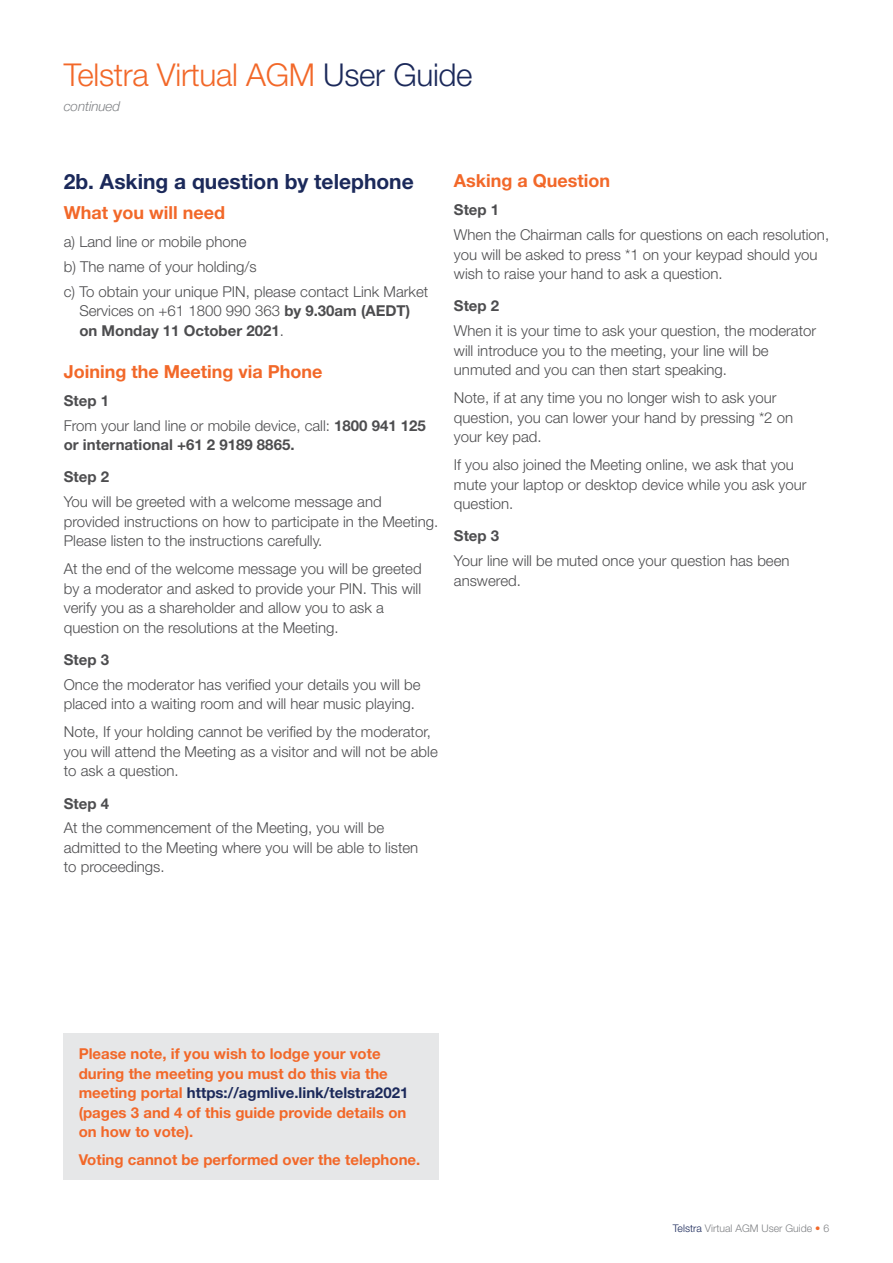
<style>
.page{position:relative;width:893px;height:1263px;background:#fff}
.page>*{position:absolute;margin:0;border:0;box-sizing:border-box;transform-origin:0 0}
.t1{font:300 31.5px "Helvetica Neue LT Std";letter-spacing:-.01em;color:#f26829}
.t2{font:700 21px "Helvetica Neue LT Std";color:#1b295a}
.t3{font:700 18px "Helvetica Neue LT Std";color:#f26829}
.t4{font:300 15px/19.5px "Helvetica Neue LT Std";color:#4d4d4f}
.t5{font:700 15px/19.5px "Helvetica Neue LT Std";color:#f26829}
.t6{font:700 15px/19.5px "Helvetica Neue LT Std";color:#4d4d4f}
.t7{font:italic 300 13.5px "Helvetica Neue";letter-spacing:-.01em;color:#808285}
.t8{font:300 10.5px "Helvetica Neue LT Std";color:#808285}
.s1{color:#1b295a}
.s2{font-weight:700}
.s3{font-weight:300}
.s4{color:#f26829}
</style>
<div class="page">
<div style="left:64px;top:1033px;width:375px;height:147px;background:#e6e7e8"></div>
<h1 class="t1" style="left:64px;top:56px;width:410px">Telstra Virtual AGM <span class="s1">User Guide</span></h1>
<p class="t7" style="left:64px;top:95px;width:58px">continued</p>
<h4 class="t2" style="left:64px;top:169px;width:351px">2b. Asking a question by telephone</h4>
<h5 class="t3" style="left:64px;top:201px;width:163px">What you will need</h5>
<p class="t4" style="left:64px;top:231px;width:184px">a) Land line or mobile phone</p>
<p class="t4" style="left:64px;top:256px;width:194px">b) The name of your holding/s</p>
<p class="t4" style="left:79px;top:281px;width:350px;text-indent:-16px">c) To obtain your unique PIN, please contact Link Market<br>Services on +61 1800 990 363 <span class="s2">by 9.30am (AEDT) on Monday 11 October 2021</span>.</p>
<h5 class="t3" style="left:64px;top:360px;width:260px">Joining the Meeting via Phone</h5>
<h6 class="t6" style="left:64px;top:390px;width:47px">Step 1</h6>
<p class="t6" style="left:64px;top:415px;width:364px"><span class="s3">From your land line or mobile device, call:</span> 1800 941 125 or international +61 2 9189 8865.</p>
<h6 class="t6" style="left:64px;top:467px;width:47px">Step 2</h6>
<p class="t4" style="left:64px;top:492px;width:376px">You will be greeted with a welcome message and provided instructions on how to participate in the Meeting.<br>Please listen to the instructions carefully.</p>
<p class="t4" style="left:64px;top:559px;width:359px">At the end of the welcome message you will be greeted by a moderator and asked to provide your PIN. This will verify you as a shareholder and allow you to ask a question on the resolutions at the Meeting.</p>
<h6 class="t6" style="left:64px;top:649px;width:47px">Step 3</h6>
<p class="t4" style="left:64px;top:674px;width:358px">Once the moderator has verified your details you will be placed into a waiting room and will hear music playing.</p>
<p class="t4" style="left:64px;top:722px;width:375px">Note, If your holding cannot be verified by the moderator, you will attend the Meeting as a visitor and will not be able to ask a question.</p>
<h6 class="t6" style="left:64px;top:793px;width:47px">Step 4</h6>
<p class="t4" style="left:64px;top:818px;width:356px">At the commencement of the Meeting, you will be admitted to the Meeting where you will be able to listen to proceedings.</p>
<h5 class="t3" style="left:454px;top:170px;width:158px">Asking a Question</h5>
<h6 class="t6" style="left:454px;top:200px;width:47px">Step 1</h6>
<p class="t4" style="left:454px;top:225px;width:377px">When the Chairman calls for questions on each resolution, you will be asked to press *1 on your keypad should you wish to raise your hand to ask a question.</p>
<h6 class="t6" style="left:454px;top:296px;width:47px">Step 2</h6>
<p class="t4" style="left:454px;top:321px;width:364px">When it is your time to ask your question, the moderator will introduce you to the meeting, your line will be unmuted and you can then start speaking.</p>
<p class="t4" style="left:454px;top:388px;width:341px">Note, if at any time you no longer wish to ask your question, you can lower your hand by pressing *2 on your key pad.</p>
<p class="t4" style="left:454px;top:455px;width:354px">If you also joined the Meeting online, we ask that you mute your laptop or desktop device while you ask your question.</p>
<h6 class="t6" style="left:454px;top:526px;width:47px">Step 3</h6>
<p class="t4" style="left:454px;top:551px;width:337px">Your line will be muted once your question has been answered.</p>
<p class="t5" style="left:79px;top:1044px;width:331px">Please note, if you wish to lodge your vote during the meeting you must do this via the meeting portal <span class="s1">https://agmlive.link/telstra2021 </span>(pages 3 and 4 of this guide provide details on on how to vote).</p>
<p class="t5" style="left:79px;top:1150px;width:343px">Voting cannot be performed over the telephone.</p>
<p class="t8" style="left:673px;top:1222px;width:158px"><span class="s1">Telstra</span> Virtual AGM User Guide <span class="s4">•</span> 6</p>
</div>
